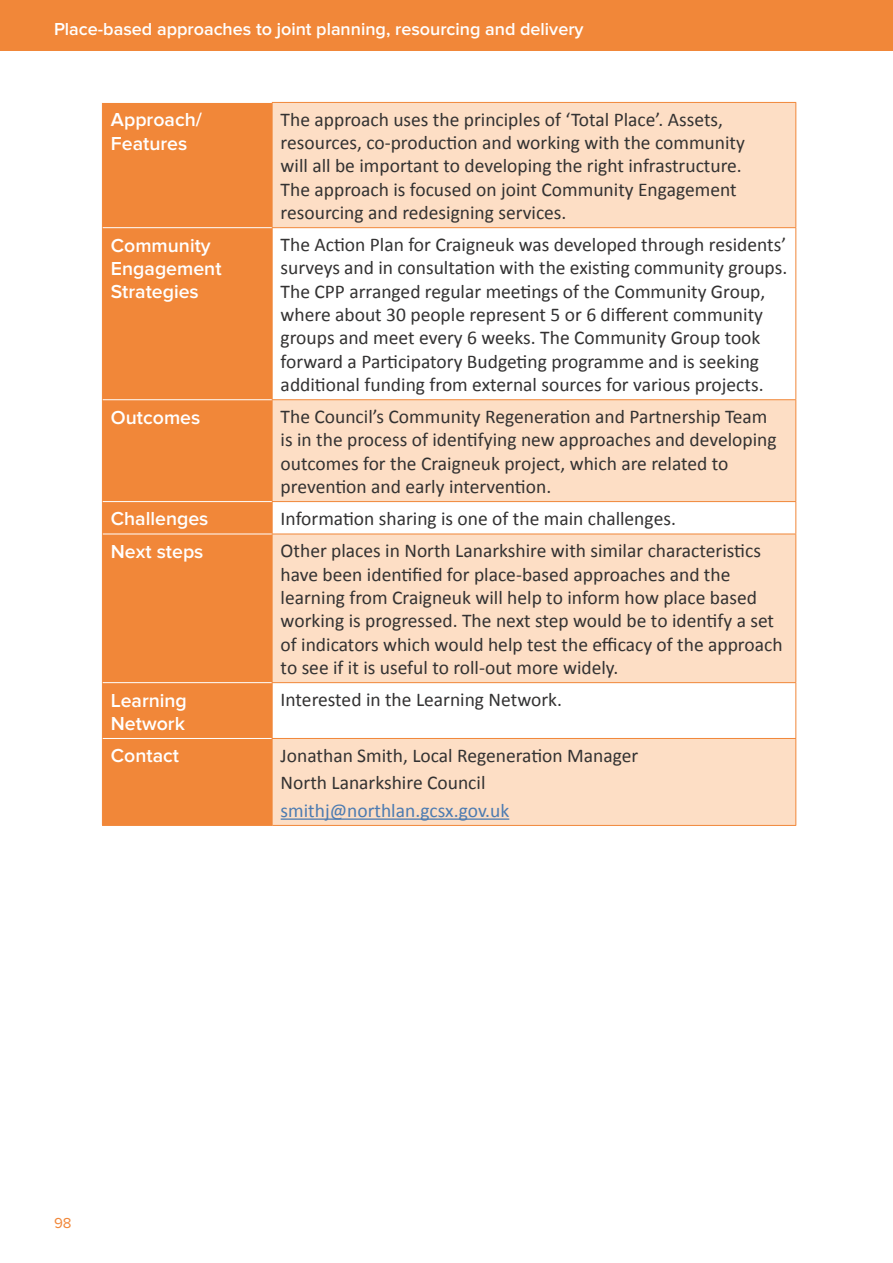
<style>
.page{position:relative;width:893px;height:1263px;background:#fff}
.page>*{position:absolute;margin:0;border:0;box-sizing:border-box;transform-origin:0 0}
.t1{font:19.5px/23.4px "Calibri";color:#333232}
.t2{font:600 19.5px/23.4px "Proxima Nova";color:#fff}
.t3{font:19.5px "Calibri";color:#4c7bb1}
.t4{font:600 18px "Proxima Nova";color:#fff}
.t5{font:15px "Proxima Nova";color:#f18739}
</style>
<div class="page">
<div style="left:0;top:0;width:893px;height:51px;background:#f18739"></div>
<div style="left:103px;top:103px;width:169px;height:722px;background:#f18739"></div>
<svg style="left:273px;top:103px;width:522px;height:722px;fill:#fddec5"></svg>
<hr style="left:102px;top:103px;width:1px;height:125px;background:#f18739">
<hr style="left:272px;top:102px;width:524px;height:1px;background:#f18739">
<hr style="left:272px;top:103px;width:1px;height:124px;background:#f18739">
<hr style="left:795px;top:103px;width:1px;height:124px;background:#f18739">
<hr style="left:102px;top:228px;width:1px;height:172px;background:#f18739">
<hr style="left:272px;top:227px;width:524px;height:1px;background:#f18739">
<hr style="left:272px;top:228px;width:1px;height:171px;background:#f18739">
<hr style="left:795px;top:228px;width:1px;height:171px;background:#f18739">
<hr style="left:102px;top:400px;width:1px;height:102px;background:#f18739">
<hr style="left:272px;top:399px;width:524px;height:1px;background:#f18739">
<hr style="left:272px;top:400px;width:1px;height:101px;background:#f18739">
<hr style="left:795px;top:400px;width:1px;height:101px;background:#f18739">
<hr style="left:102px;top:502px;width:1px;height:32px;background:#f18739">
<hr style="left:272px;top:501px;width:524px;height:1px;background:#f18739">
<hr style="left:272px;top:502px;width:1px;height:32px;background:#f18739">
<hr style="left:795px;top:502px;width:1px;height:32px;background:#f18739">
<hr style="left:102px;top:534px;width:1px;height:149px;background:#f18739">
<hr style="left:272px;top:534px;width:524px;height:1px;background:#f18739">
<hr style="left:272px;top:534px;width:1px;height:148px;background:#f18739">
<hr style="left:795px;top:534px;width:1px;height:148px;background:#f18739">
<hr style="left:102px;top:683px;width:1px;height:55px;background:#f18739">
<hr style="left:272px;top:683px;width:1px;height:55px;background:#f18739">
<hr style="left:795px;top:683px;width:1px;height:55px;background:#f18739">
<hr style="left:102px;top:738px;width:1px;height:87px;background:#f18739">
<hr style="left:272px;top:739px;width:1px;height:86px;background:#f18739">
<hr style="left:795px;top:739px;width:1px;height:86px;background:#f18739">
<hr style="left:103px;top:227px;width:169px;height:1px;background:#fff">
<hr style="left:103px;top:399px;width:169px;height:1px;background:#fff">
<hr style="left:103px;top:501px;width:169px;height:1px;background:#fff">
<hr style="left:103px;top:534px;width:169px;height:1px;background:#fff">
<hr style="left:102px;top:825px;width:170px;height:1px;background:#f18739">
<hr style="left:103px;top:682px;width:169px;height:1px;background:#fff">
<hr style="left:103px;top:738px;width:169px;height:1px;background:#fff">
<hr style="left:272px;top:682px;width:524px;height:1px;background:#f18739">
<hr style="left:272px;top:738px;width:524px;height:1px;background:#f18739">
<hr style="left:272px;top:825px;width:524px;height:1px;background:#f18739">
<hr style="left:281px;top:818px;width:228px;height:2px;background:#4c7bb1">
<p class="t4" style="left:54px;top:19px;width:531px">Place-based approaches to joint planning, resourcing and delivery</p>
<p class="t2" style="left:111px;top:109px;width:92px">Approach/<br>Features</p>
<p class="t1" style="left:281px;top:107px;width:466px">The approach uses the principles of ‘Total Place’. Assets, resources, co-production and working with the community will all be important to developing the right infrastructure.<br>The approach is focused on joint Community Engagement resourcing and redesigning services.</p>
<p class="t2" style="left:111px;top:234px;width:112px">Community<br>Engagement<br>Strategies</p>
<p class="t1" style="left:281px;top:233px;width:508px">The Action Plan for Craigneuk was developed through residents’ surveys and in consultation with the existing community groups.<br>The CPP arranged regular meetings of the Community Group, where about 30 people represent 5 or 6 different community groups and meet every 6 weeks. The Community Group took forward a Participatory Budgeting programme and is seeking additional funding from external sources for various projects.</p>
<p class="t2" style="left:111px;top:406px;width:91px">Outcomes</p>
<p class="t1" style="left:281px;top:405px;width:497px">The Council’s Community Regeneration and Partnership Team is in the process of identifying new approaches and developing outcomes for the Craigneuk project, which are related to prevention and early intervention.</p>
<p class="t2" style="left:111px;top:508px;width:99px">Challenges</p>
<p class="t1" style="left:281px;top:507px;width:397px">Information sharing is one of the main challenges.</p>
<p class="t2" style="left:111px;top:540px;width:94px">Next steps</p>
<p class="t1" style="left:281px;top:539px;width:503px">Other places in North Lanarkshire with similar characteristics have been identified for place-based approaches and the learning from Craigneuk will help to inform how place based working is progressed. The next step would be to identify a set of indicators which would help test the efficacy of the approach to see if it is useful to roll-out more widely.</p>
<p class="t2" style="left:111px;top:689px;width:77px">Learning<br>Network</p>
<p class="t1" style="left:281px;top:688px;width:283px">Interested in the Learning Network.</p>
<p class="t2" style="left:111px;top:744px;width:70px">Contact</p>
<p class="t1" style="left:281px;top:741px;width:359px;line-height:27.6px">Jonathan Smith, Local Regeneration Manager<br>North Lanarkshire Council</p>
<p class="t3" style="left:281px;top:798px;width:230px">smithj@northlan.gcsx.gov.uk</p>
<p class="t5" style="left:54px;top:1214px;width:19px">98</p>
</div>
